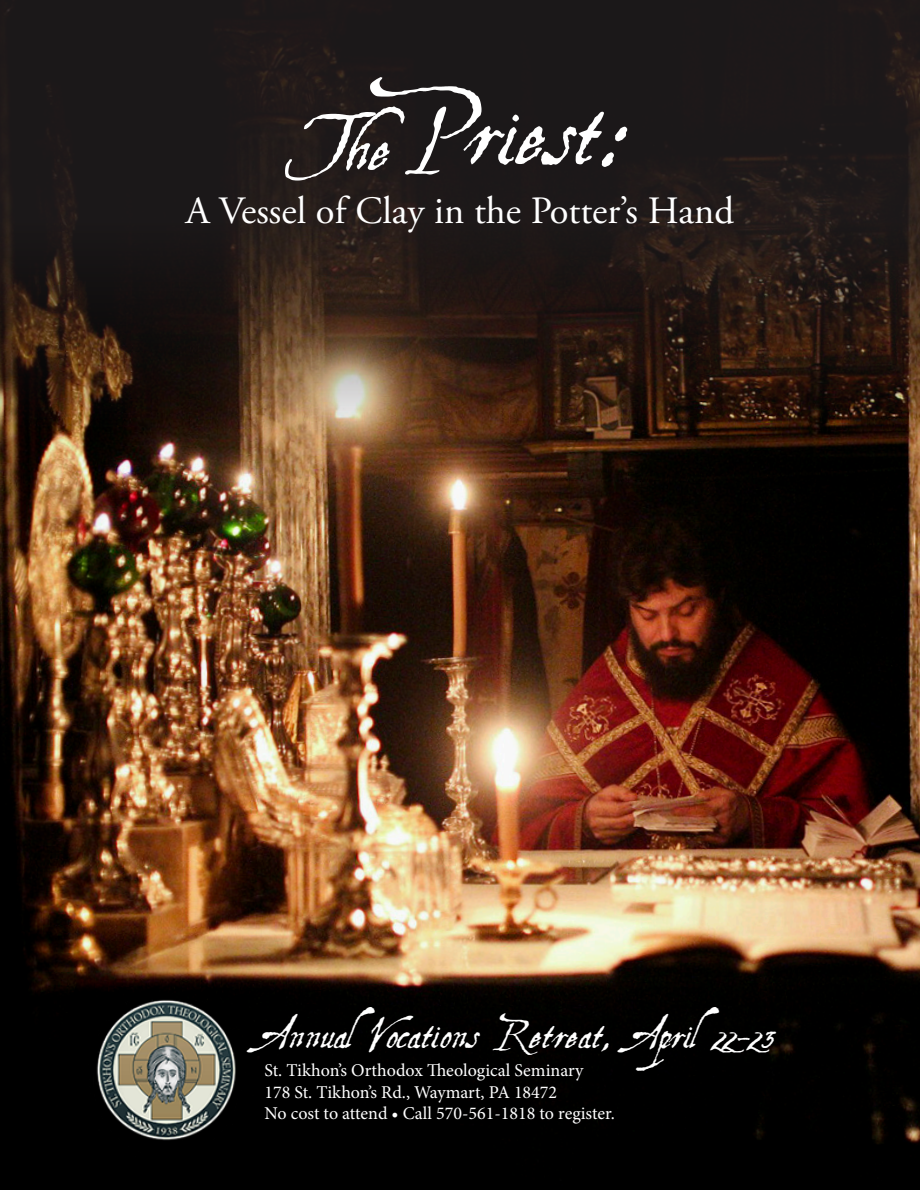
<style>
.page{position:relative;width:920px;height:1190px;background:#fff}
.page>*{position:absolute;margin:0;border:0;box-sizing:border-box;transform-origin:0 0}
.t1{font:96.45px "Aquiline Two";color:#fff}
.t2{font:70.35px "Aquiline Two";color:#fff}
.t3{font:40.5px "Aquiline Two";color:#fff}
.t4{font:38.55px "Adobe Garamond Pro";color:#fff}
.t5{font:18px "Minion Pro";color:#fff}
</style>
<div class="page">
<img style="left:0;top:460px;width:919px;height:729px">
<svg style="left:0;top:0;width:919px;height:460px;background:#2a1e18"></svg>
<img style="left:78px;top:981px;width:174px;height:174px">
<p class="t1" style="left:369px;top:74px;width:262px">Priest:</p>
<p class="t4" style="left:186px;top:188px;width:549px">A Vessel of Clay in the Potter’s Hand</p>
<p class="t2" style="left:299px;top:104px;width:93px">The</p>
<p class="t3" style="left:264px;top:1009px;width:513px">AnnualVocations Retreat, April22-23</p>
<p class="t5" style="left:264px;top:1058px;width:320px">St. Tikhon’s Orthodox Theological Seminary</p>
<p class="t5" style="left:264px;top:1079px;width:294px">178 St. Tikhon’s Rd., Waymart, PA 18472</p>
<p class="t5" style="left:264px;top:1101px;width:352px">No cost to attend • Call 570-561-1818 to register.</p>
</div>
